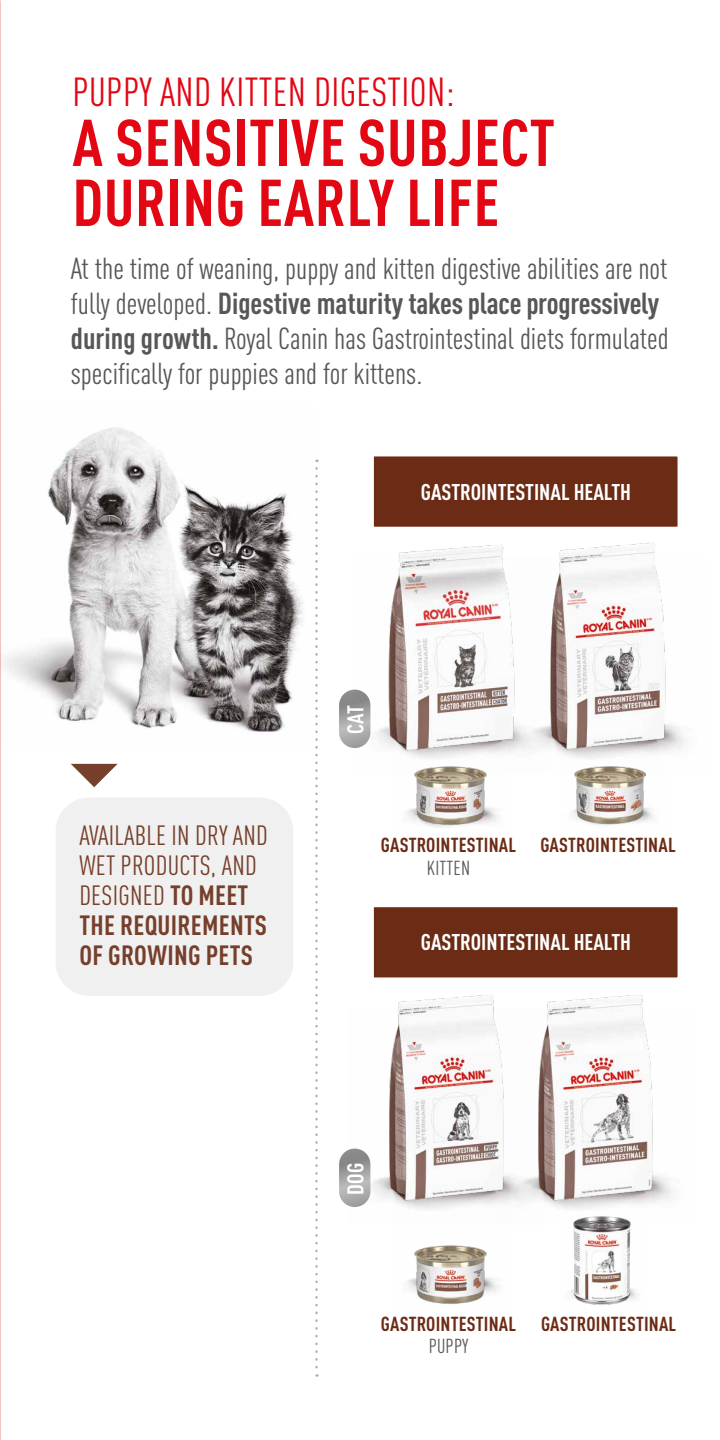
<style>
.page{position:relative;width:720px;height:1440px;background:#fff}
.page>*{position:absolute;margin:0;border:0;box-sizing:border-box;transform-origin:0 0}
.t1{font:700 condensed 65px/60px "DIN Pro";letter-spacing:.01em;color:#e30613}
.t2{font:condensed 40px "DIN Pro";letter-spacing:.01em;color:#e30613}
.t3{font:condensed 30px/35px "DIN Pro";color:#575756}
.t4{font:condensed 27.5px/30px "DIN Pro";letter-spacing:.01em;color:#763f2b}
.t5{font:700 condensed 22.5px "DIN Pro";color:#fff}
.t6{font:700 condensed 20px "DIN Pro";letter-spacing:.01em;color:#6b2b15}
.t7{font:condensed 20px "DIN Pro";letter-spacing:.01em;color:#575756}
.s1{font-weight:700}
</style>
<div class="page">
<img style="left:407px;top:1245px;width:89px;height:59px">
<img style="left:570px;top:1227px;width:69px;height:78px">
<svg style="left:315px;top:753px;width:3px;height:624px"></svg>
<div style="left:369px;top:903px;width:313px;height:79px;background:#6b2b15;border:4px solid #fff"></div>
<img style="left:0;top:407px;width:318px;height:342px">
<div style="left:56px;top:797px;width:237px;height:199px;background:#f0f0f0;border-radius:34px"></div>
<svg style="left:71px;top:764px;width:47px;height:23px"></svg>
<img style="left:575px;top:969px;width:107px;height:258px">
<img style="left:572px;top:808px;width:82px;height:13px">
<img style="left:574px;top:775px;width:72px;height:50px">
<img style="left:339px;top:546px;width:242px;height:230px">
<img style="left:392px;top:707px;width:118px;height:113px">
<img style="left:406px;top:750px;width:90px;height:77px">
<div style="left:369px;top:452px;width:313px;height:79px;background:#6b2b15;border:4px solid #fff"></div>
<img style="left:479px;top:517px;width:207px;height:258px">
<img style="left:317px;top:969px;width:258px;height:258px">
<h2 class="t2" style="left:72px;top:64px;width:384px">PUPPY AND KITTEN DIGESTION:</h2>
<h1 class="t1" style="left:72px;top:108px;width:484px">A SENSITIVE SUBJECT<br>DURING EARLY LIFE</h1>
<p class="t3" style="left:71px;top:249px;width:599px">At the time of weaning, puppy and kitten digestive abilities are not fully developed. <span class="s1">Digestive maturity takes place progressively during growth.</span> Royal Canin has Gastrointestinal diets formulated specifically for puppies and for kittens.</p>
<p class="t5" style="left:421px;top:475px;width:212px">GASTROINTESTINAL HEALTH</p>
<p class="t4" style="left:79px;top:819px;width:190px">AVAILABLE IN DRY AND<br>WET PRODUCTS, AND<br>DESIGNED <span class="s1">TO MEET<br>THE REQUIREMENTS<br>OF GROWING PETS</span></p>
<p class="t5" style="left:339px;top:734px;width:30px;rotate:-90deg">CAT</p>
<p class="t6" style="left:381px;top:830px;width:137px">GASTROINTESTINAL</p>
<p class="t7" style="left:427px;top:854px;width:45px">KITTEN</p>
<p class="t6" style="left:540px;top:830px;width:137px">GASTROINTESTINAL</p>
<p class="t5" style="left:421px;top:926px;width:212px">GASTROINTESTINAL HEALTH</p>
<p class="t5" style="left:339px;top:1195px;width:33px;rotate:-90deg">DOG</p>
<p class="t6" style="left:381px;top:1309px;width:137px">GASTROINTESTINAL</p>
<p class="t7" style="left:429px;top:1332px;width:41px">PUPPY</p>
<p class="t6" style="left:541px;top:1309px;width:137px">GASTROINTESTINAL</p>
</div>
